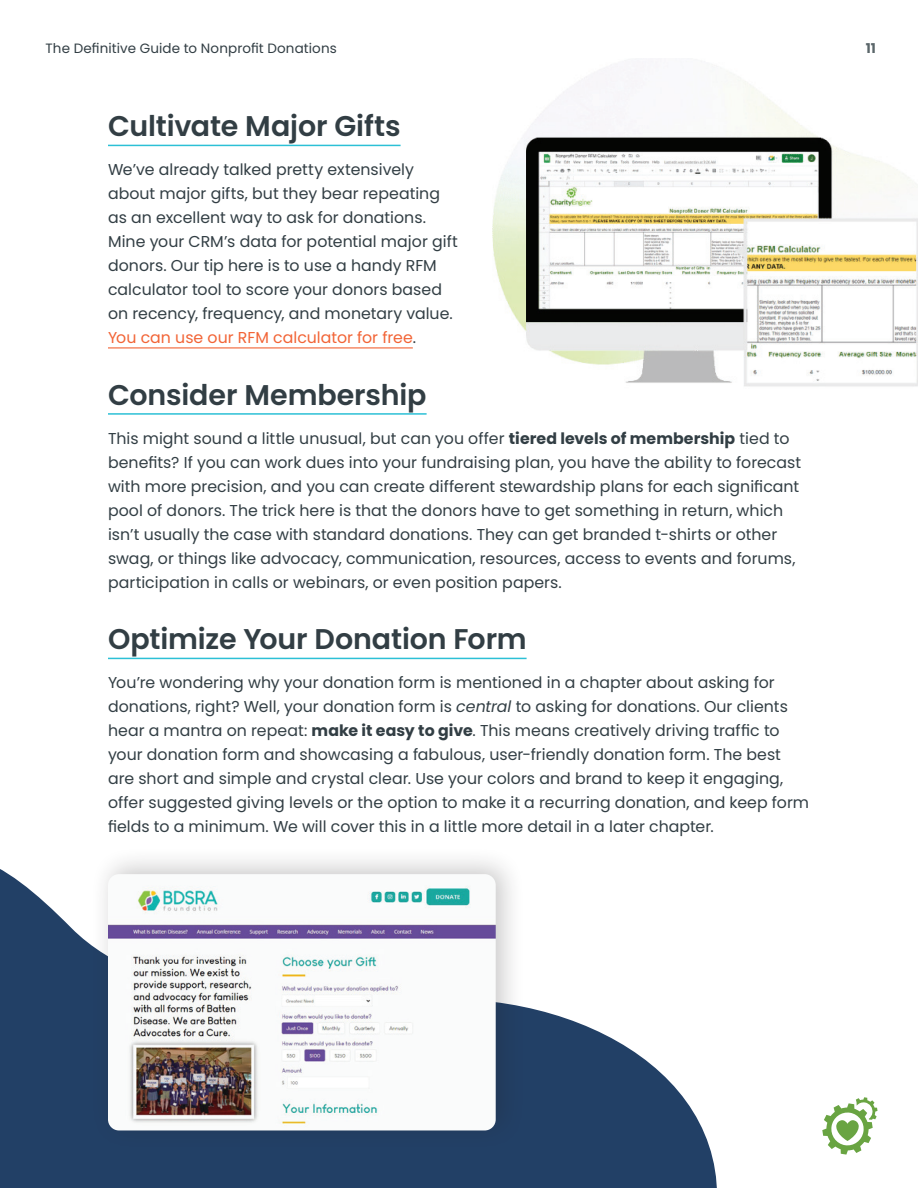
<style>
.page{position:relative;width:918px;height:1188px;background:#fff}
.page>*{position:absolute;margin:0;border:0;box-sizing:border-box;transform-origin:0 0}
.t1{font:600 28.5px "Poppins";letter-spacing:-.005em;color:#323e44}
.t2{font:15.75px/24px "Poppins";color:#323e44}
.t3{font:13.5px "Poppins";letter-spacing:.01em;color:#323e44}
.t4{font:700 13.5px "Poppins";color:#5b666a}
.s1{color:#f26436}
.s2{font-weight:700}
.s3{font-style:italic}
</style>
<div class="page">
<hr style="left:108px;top:145px;width:293px;height:1px;background:#2cc0d6">
<hr style="left:108px;top:347px;width:305px;height:1px;background:#f26436">
<hr style="left:108px;top:413px;width:319px;height:2px;background:#2cc0d6">
<hr style="left:108px;top:658px;width:419px;height:1px;background:#2cc0d6">
<img style="left:492px;top:61px;width:426px;height:326px">
<svg style="left:0;top:869px;width:717px;height:319px;fill:#224066"></svg>
<div style="left:90px;top:847px;width:436px;height:303px;background:#231f20;opacity:.25"></div>
<img style="left:108px;top:874px;width:388px;height:256px">
<svg style="left:822px;top:1097px;width:56px;height:58px"></svg>
<p class="t3" style="left:46px;top:40px;width:293px">The Definitive Guide to Nonprofit Donations</p>
<p class="t4" style="left:866px;top:40px;width:12px">11</p>
<h1 class="t1" style="left:108px;top:110px;width:294px">Cultivate Major Gifts</h1>
<p class="t2" style="left:108px;top:158px;width:351px">We’ve already talked pretty extensively about major gifts, but they bear repeating as an excellent way to ask for donations.<br>Mine your CRM’s data for potential major gift donors. Our tip here is to use a handy RFM calculator tool to score your donors based on recency, frequency, and monetary value.<br><span class="s1">You can use our RFM calculator for free</span>.</p>
<h1 class="t1" style="left:108px;top:378px;width:320px">Consider Membership</h1>
<p class="t2" style="left:108px;top:426px;width:695px">This might sound a little unusual, but can you offer <span class="s2">tiered levels of membership</span> tied to benefits? If you can work dues into your fundraising plan, you have the ability to forecast with more precision, and you can create different stewardship plans for each significant pool of donors. The trick here is that the donors have to get something in return, which isn’t usually the case with standard donations. They can get branded t-shirts or other swag, or things like advocacy, communication, resources, access to events and forums, participation in calls or webinars, or even position papers.</p>
<h1 class="t1" style="left:108px;top:623px;width:420px">Optimize Your Donation Form</h1>
<p class="t2" style="left:108px;top:671px;width:703px">You’re wondering why your donation form is mentioned in a chapter about asking for donations, right? Well, your donation form is <span class="s3">central</span> to asking for donations. Our clients hear a mantra on repeat: <span class="s2">make it easy to give</span>. This means creatively driving traffic to your donation form and showcasing a fabulous, user-friendly donation form. The best are short and simple and crystal clear. Use your colors and brand to keep it engaging, offer suggested giving levels or the option to make it a recurring donation, and keep form fields to a minimum. We will cover this in a little more detail in a later chapter.</p>
</div>
